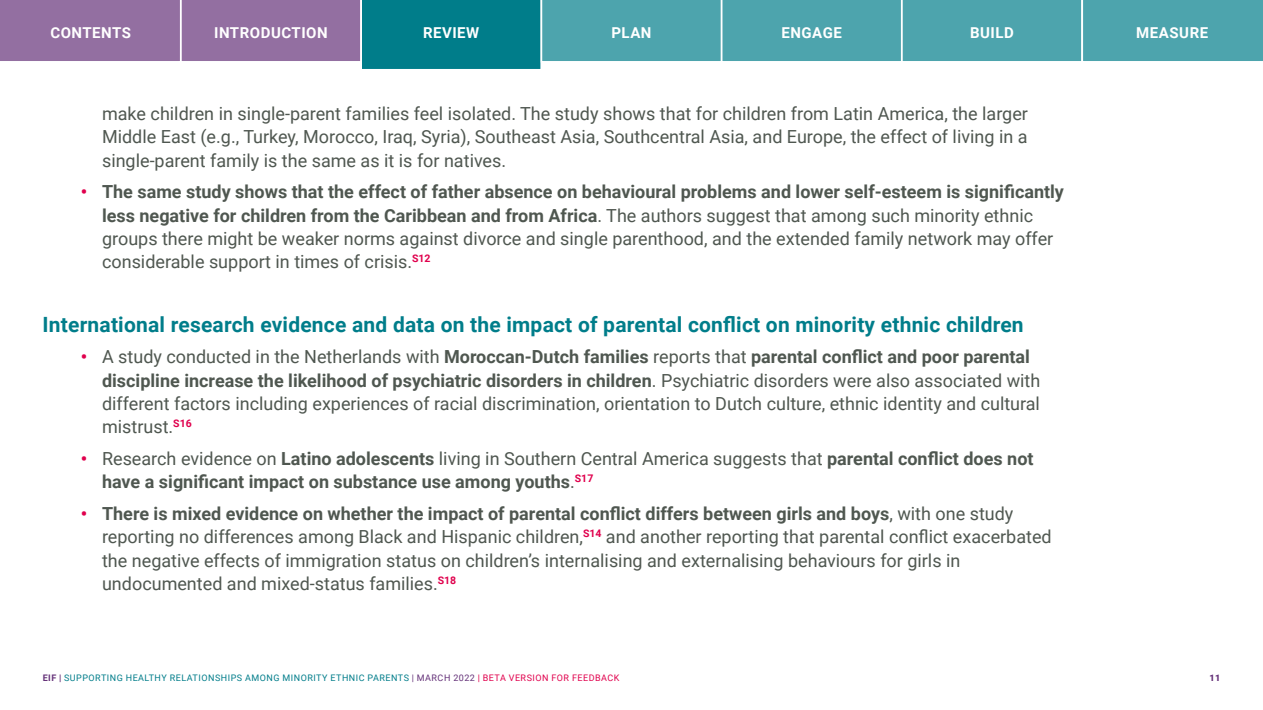
<style>
.page{position:relative;width:1263px;height:710px;background:#fff}
.page>*{position:absolute;margin:0;border:0;box-sizing:border-box;transform-origin:0 0}
.t1{font:700 21px "Roboto";letter-spacing:.01em;color:#007d8a}
.t2{font:18px/23.2px "Roboto";color:#4f5750}
.t3{font:700 18px/23.2px "Roboto";color:#4f5750}
.t4{font:700 15px "Roboto";letter-spacing:.035em;color:#fff}
.t5{font:9px "Roboto";letter-spacing:.055em;color:#007d8a}
.t6{font:900 9px "Roboto";color:#653279}
.s1{font-weight:700;color:#e0004d}
.s2{font-weight:700}
.s3{color:#e0004d}
.s4{font-weight:400}
.s5{font-weight:700;color:#653279}
.s6{font-weight:900;color:#653279}
.s7{color:#653279}
.s8{color:#e1004d}
</style>
<div class="page">
<svg style="left:0;top:0;width:1263px;height:69px;background:#669aad"></svg>
<p class="t4" style="left:50px;top:22px;width:82px">CONTENTS</p>
<p class="t4" style="left:214px;top:22px;width:115px">INTRODUCTION</p>
<p class="t4" style="left:423px;top:22px;width:58px">REVIEW</p>
<p class="t4" style="left:611px;top:22px;width:42px">PLAN</p>
<p class="t4" style="left:781px;top:22px;width:62px">ENGAGE</p>
<p class="t4" style="left:970px;top:22px;width:45px">BUILD</p>
<p class="t4" style="left:1136px;top:22px;width:73px">MEASURE</p>
<p class="t2" style="left:102px;top:101px;width:927px;text-align:justify">make children in single-parent families feel isolated. The study shows that for children from Latin America, the larger Middle East (e.g., Turkey, Morocco, Iraq, Syria), Southeast Asia, Southcentral Asia, and Europe, the effect of living in a single-parent family is the same as it is for natives.</p>
<p class="t2" style="left:102px;top:179px;width:963px;text-indent:-21px"><span class="s1">•</span> <span class="s2">The same study shows that the effect of father absence on behavioural problems and lower self-esteem is significantly less negative for children from the Caribbean and from Africa</span>. The authors suggest that among such minority ethnic groups there might be weaker norms against divorce and single parenthood, and the extended family network may offer considerable support in times of crisis.<sup>S12</sup></p>
<p class="t1" style="left:43px;top:309px;width:983px">International research evidence and data on the impact of parental conflict on minority ethnic children</p>
<p class="t2" style="left:102px;top:344px;width:940px;text-indent:-21px"><span class="s1">•</span> A study conducted in the Netherlands with <span class="s2">Moroccan-Dutch families</span> reports that <span class="s2">parental conflict and poor parental discipline increase the likelihood of psychiatric disorders in children</span>. Psychiatric disorders were also associated with different factors including experiences of racial discrimination, orientation to Dutch culture, ethnic identity and cultural mistrust.<sup>S16</sup></p>
<p class="t3" style="left:102px;top:446px;width:933px;text-indent:-21px"><span class="s3">•</span> <span class="s4">Research evidence on</span> Latino adolescents <span class="s4">living in Southern Central America suggests that</span> parental conflict does not have a significant impact on substance use among youths<span class="s4">.</span><sup>S17</sup></p>
<p class="t2" style="left:102px;top:501px;width:951px;text-indent:-21px"><span class="s1">•</span> <span class="s2">There is mixed evidence on whether the impact of parental conflict differs between girls and boys</span>, with one study reporting no differences among Black and Hispanic children,<sup>S14</sup> and another reporting that parental conflict exacerbated the negative effects of immigration status on children’s internalising and externalising behaviours for girls in undocumented and mixed-status families.<sup>S18</sup></p>
<p class="t5" style="left:43px;top:671px;width:578px"><span class="s5">EIF</span> <span class="s6">|</span> SUPPORTING HEALTHY RELATIONSHIPS AMONG MINORITY ETHNIC PARENTS <span class="s7">| MARCH 2022</span> <span class="s8">| BETA VERSION FOR FEEDBACK</span></p>
<p class="t6" style="left:1209px;top:671px;width:12px">11</p>
</div>
